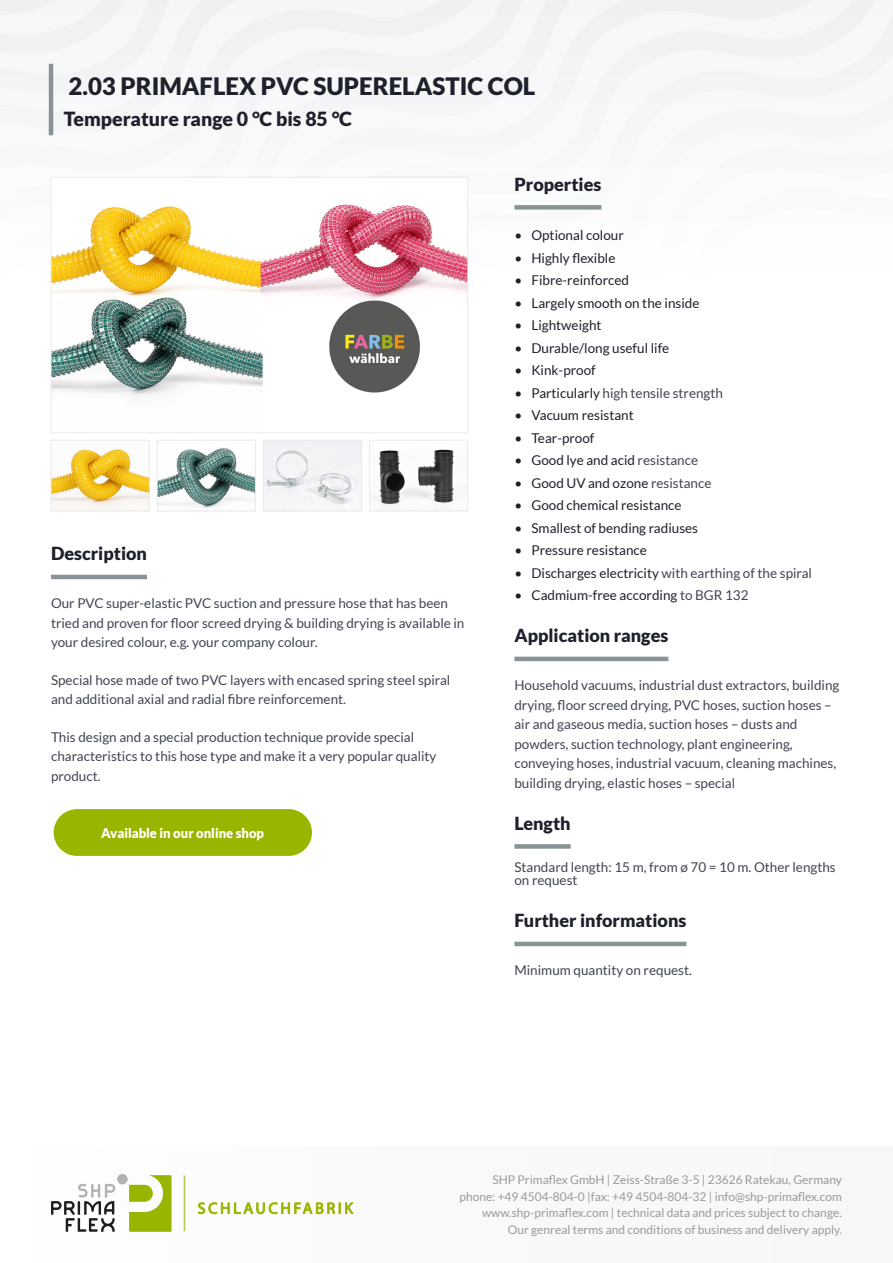
<style>
.page{position:relative;width:893px;height:1263px;background:#fff}
.page>*{position:absolute;margin:0;border:0;box-sizing:border-box;transform-origin:0 0}
.t1{font:900 24px "Lato";color:#1e212b}
.t2{font:900 19.5px "Lato";color:#1e212b}
.t3{font:900 18px "Lato";color:#1e212b}
.t4{font:13.5px/19.5px "Lato";color:#414552}
.t5{font:13.5px "Lato";color:#1e212b}
.t6{font:900 13.5px "Lato";color:#fff;scale:.96 1}
.t7{font:12px/16.5px "Lato";color:#9a9a9a;text-align:right}
.s1{color:#1e212b}
.s2{color:#414552}
</style>
<div class="page">
<div style="left:0;top:0;width:893px;height:281px;background:#f7f8f9"></div>
<div style="left:0;top:1146px;width:893px;height:117px;background:#f9f9f9"></div>
<svg style="left:129px;top:1175px;width:43px;height:57px"></svg>
<svg style="left:51px;top:1184px;width:64px;height:48px"></svg>
<div style="left:117px;top:1174px;width:11px;height:10px;background:#b2b2b2;border-radius:50%"></div>
<div style="left:183px;top:1175px;width:2px;height:57px;background:#a0b100;border:1px solid #eaeaea"></div>
<svg style="left:198px;top:1202px;width:156px;height:12px"></svg>
<hr style="left:49px;top:64px;width:4px;height:71px;background:#889395">
<img style="left:53px;top:204px;width:413px;height:192px">
<div style="left:51px;top:177px;width:417px;height:256px;border:1px solid #eaeaea"></div>
<img style="left:53px;top:449px;width:95px;height:60px">
<div style="left:51px;top:440px;width:99px;height:71px;border:1px solid #eaeaea"></div>
<img style="left:159px;top:448px;width:95px;height:60px">
<div style="left:157px;top:440px;width:99px;height:71px;border:1px solid #eaeaea"></div>
<img style="left:265px;top:442px;width:95px;height:67px">
<div style="left:263px;top:440px;width:99px;height:71px;border:1px solid #eaeaea"></div>
<img style="left:371px;top:449px;width:83px;height:57px">
<div style="left:369px;top:440px;width:99px;height:71px;border:1px solid #eaeaea"></div>
<div style="left:514px;top:205px;width:87px;height:5px;background:#889395"></div>
<hr style="left:514px;top:657px;width:154px;height:4px;background:#889395">
<div style="left:514px;top:844px;width:57px;height:5px;background:#889395"></div>
<hr style="left:514px;top:942px;width:172px;height:4px;background:#889395">
<hr style="left:51px;top:575px;width:96px;height:4px;background:#889395">
<div style="left:54px;top:809px;width:258px;height:47px;background:#9ab500;border-radius:23px"></div>
<h1 class="t1" style="left:68px;top:75px;width:468px">2.03 PRIMAFLEX PVC SUPERELASTIC COL</h1>
<h2 class="t2" style="left:64px;top:110px;width:290px">Temperature range 0 °C bis 85 °C</h2>
<h3 class="t3" style="left:51px;top:546px;width:97px">Description</h3>
<p class="t4" style="left:51px;top:594px;width:415px">Our PVC super-elastic PVC suction and pressure hose that has been tried and proven for floor screed drying &amp; building drying is available in your desired colour, e.g. your company colour.</p>
<p class="t4" style="left:51px;top:671px;width:401px">Special hose made of two PVC layers with encased spring steel spiral and additional axial and radial fibre reinforcement.</p>
<p class="t4" style="left:51px;top:728px;width:387px">This design and a special production technique provide special characteristics to this hose type and make it a very popular quality product.</p>
<p class="t6" style="left:101px;top:827px;width:171px">Available in our online shop</p>
<h3 class="t3" style="left:514px;top:176px;width:89px">Properties</h3>
<p class="t5" style="left:514px;top:229px;width:111px">• Optional colour</p>
<p class="t5" style="left:514px;top:252px;width:103px">• Highly flexible</p>
<p class="t5" style="left:514px;top:274px;width:116px">• Fibre-reinforced</p>
<p class="t5" style="left:514px;top:297px;width:187px">• Largely smooth on the inside</p>
<p class="t5" style="left:514px;top:319px;width:89px">• Lightweight</p>
<p class="t5" style="left:514px;top:342px;width:156px">• Durable/long useful life</p>
<p class="t5" style="left:514px;top:364px;width:83px">• Kink-proof</p>
<p class="t4" style="left:514px;top:384px;width:210px"><span class="s1">• Particularly</span> high tensile strength</p>
<p class="t5" style="left:514px;top:409px;width:121px">• Vacuum resistant</p>
<p class="t5" style="left:514px;top:432px;width:82px">• Tear-proof</p>
<p class="t5" style="left:514px;top:454px;width:185px">• Good lye and acid <span class="s2">resistance</span></p>
<p class="t5" style="left:514px;top:477px;width:199px">• Good UV and ozone <span class="s2">resistance</span></p>
<p class="t5" style="left:514px;top:499px;width:169px">• Good chemical resistance</p>
<p class="t5" style="left:514px;top:522px;width:185px">• Smallest of bending radiuses</p>
<p class="t5" style="left:514px;top:544px;width:134px">• Pressure resistance</p>
<p class="t4" style="left:514px;top:564px;width:299px"><span class="s1">• Discharges electricity</span> with earthing of the spiral</p>
<p class="t5" style="left:514px;top:589px;width:236px">• Cadmium-free according <span class="s2">to BGR 132</span></p>
<h3 class="t3" style="left:514px;top:628px;width:155px">Application ranges</h3>
<p class="t4" style="left:514px;top:676px;width:327px">Household vacuums, industrial dust extractors, building drying, floor screed drying, PVC hoses, suction hoses – air and gaseous media, suction hoses – dusts and powders, suction technology, plant engineering, conveying hoses, industrial vacuum, cleaning machines, building drying, elastic hoses – special</p>
<h3 class="t3" style="left:514px;top:815px;width:58px">Length</h3>
<p class="t4" style="left:514px;top:861px;width:323px;line-height:13.5px">Standard length: 15 m, from ø 70 = 10 m. Other lengths on request</p>
<h3 class="t3" style="left:514px;top:913px;width:173px">Further informations</h3>
<p class="t4" style="left:514px;top:961px;width:179px">Minimum quantity on request.</p>
<p class="t7" style="left:459px;top:1172px;width:384px">SHP Primaflex GmbH | Zeiss-Straße 3-5 | 23626 Ratekau, Germany phone: +49 4504-804-0 |fax: +49 4504-804-32 | info@shp-primaflex.com www.shp-primaflex.com | technical data and prices subject to change.<br>Our genreal terms and conditions of business and delivery apply.</p>
</div>
